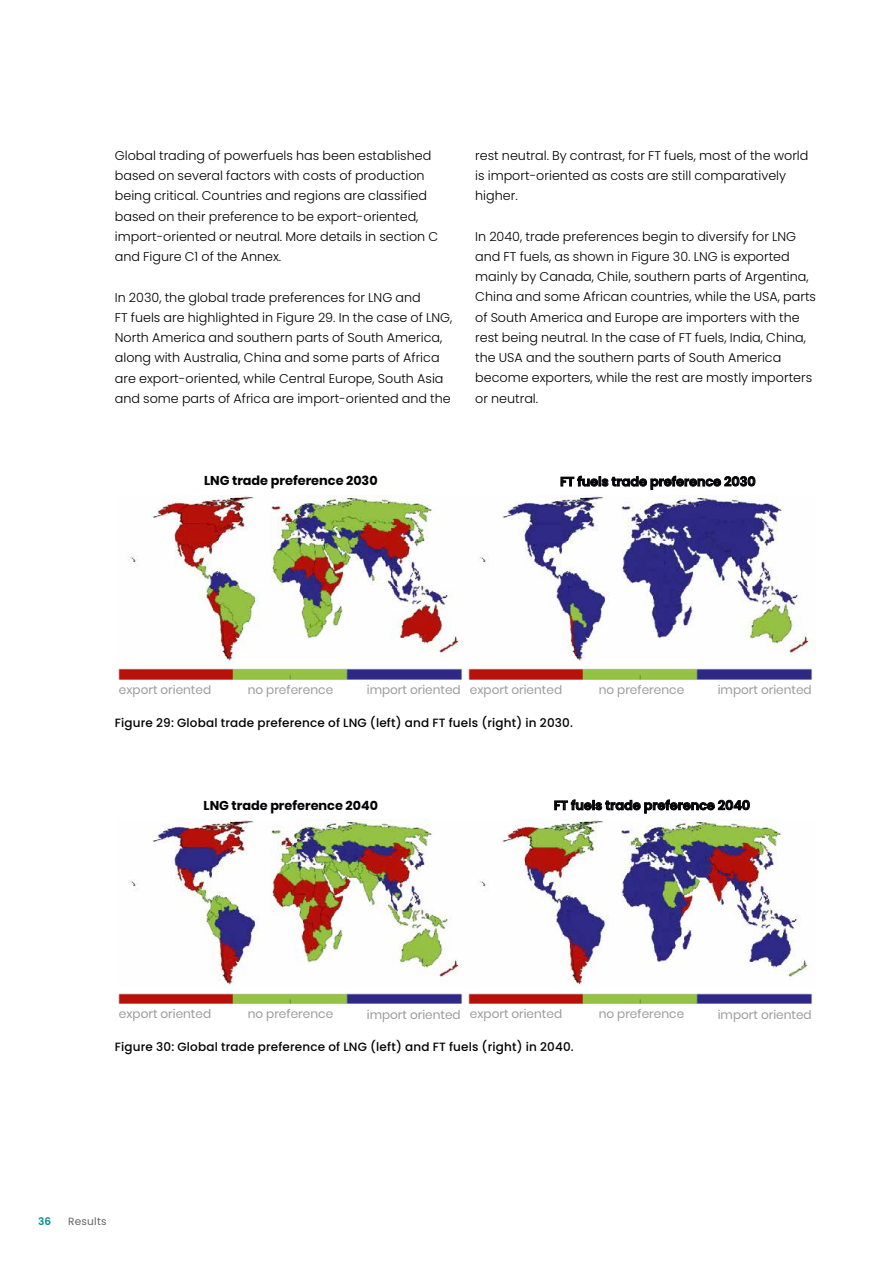
<style>
.page{position:relative;width:893px;height:1263px;background:#fff}
.page>*{position:absolute;margin:0;border:0;box-sizing:border-box;transform-origin:0 0}
.t1{font:300 12.75px/20.2px "Poppins";color:#000}
.t2{font:600 12.75px "Poppins";color:#020204}
.t3{font:700 12.75px "Poppins";color:#020204}
.t4{font:12px "Poppins";color:#9b9b9b}
.t5{font:500 12px "Poppins";letter-spacing:.015em;color:#000}
.t6{font:10.5px "Poppins";letter-spacing:.025em;color:#636362}
.t7{font:600 10.5px "Poppins";color:#008e95}
</style>
<div class="page">
<img style="left:118px;top:669px;width:344px;height:10px">
<img style="left:469px;top:669px;width:343px;height:10px">
<img style="left:128px;top:495px;width:686px;height:167px">
<img style="left:129px;top:819px;width:679px;height:166px">
<img style="left:118px;top:993px;width:344px;height:11px">
<img style="left:469px;top:993px;width:343px;height:11px">
<p class="t1" style="left:115px;top:145px;width:325px">Global trading of powerfuels has been established based on several factors with costs of production being critical. Countries and regions are classified based on their preference to be export-oriented, import-oriented or neutral. More details in section C and Figure C1 of the Annex.</p>
<p class="t1" style="left:115px;top:287px;width:339px">In 2030, the global trade preferences for LNG and<br>FT fuels are highlighted in Figure 29. In the case of LNG, North America and southern parts of South America, along with Australia, China and some parts of Africa are export-oriented, while Central Europe, South Asia and some parts of Africa are import-oriented and the</p>
<p class="t1" style="left:475px;top:145px;width:335px">rest neutral. By contrast, for FT fuels, most of the world is import-oriented as costs are still comparatively higher.</p>
<p class="t1" style="left:475px;top:226px;width:342px">In 2040, trade preferences begin to diversify for LNG and FT fuels, as shown in Figure 30. LNG is exported mainly by Canada, Chile, southern parts of Argentina, China and some African countries, while the USA, parts of South America and Europe are importers with the rest being neutral. In the case of FT fuels, India, China, the USA and the southern parts of South America become exporters, while the rest are mostly importers or neutral.</p>
<p class="t3" style="left:204px;top:473px;width:175px">LNG trade preference 2030</p>
<p class="t2" style="left:560px;top:474px;width:197px">FT fuels trade preference 2030</p>
<p class="t4" style="left:119px;top:682px;width:94px">export oriented</p>
<p class="t4" style="left:248px;top:682px;width:87px">no preference</p>
<p class="t4" style="left:367px;top:683px;width:197px">import oriented export oriented</p>
<p class="t4" style="left:599px;top:682px;width:87px">no preference</p>
<p class="t4" style="left:718px;top:683px;width:95px">import oriented</p>
<p class="t5" style="left:115px;top:716px;width:460px">Figure 29: Global trade preference of LNG (left) and FT fuels (right) in 2030.</p>
<p class="t3" style="left:204px;top:798px;width:176px">LNG trade preference 2040</p>
<p class="t2" style="left:554px;top:798px;width:198px">FT fuels trade preference 2040</p>
<p class="t4" style="left:119px;top:1007px;width:94px">export oriented</p>
<p class="t4" style="left:248px;top:1007px;width:87px">no preference</p>
<p class="t4" style="left:367px;top:1007px;width:197px">import oriented export oriented</p>
<p class="t4" style="left:599px;top:1007px;width:87px">no preference</p>
<p class="t4" style="left:718px;top:1007px;width:95px">import oriented</p>
<p class="t5" style="left:115px;top:1040px;width:461px">Figure 30: Global trade preference of LNG (left) and FT fuels (right) in 2040.</p>
<p class="t7" style="left:38px;top:1215px;width:15px">36</p>
<p class="t6" style="left:68px;top:1215px;width:40px">Results</p>
</div>
